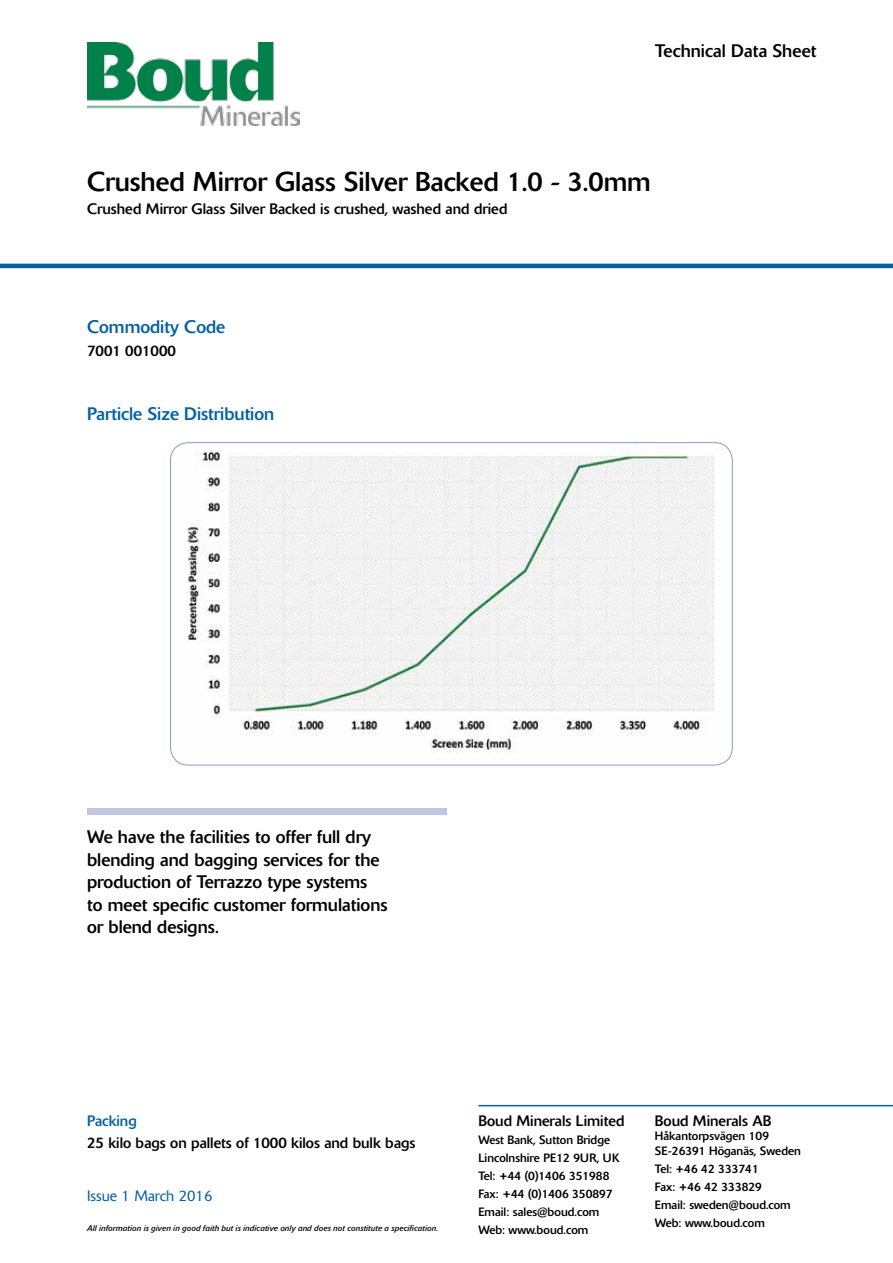
<style>
.page{position:relative;width:893px;height:1263px;background:#fff}
.page>*{position:absolute;margin:0;border:0;box-sizing:border-box;transform-origin:0 0}
.t1{font:27px "Delta";color:#000101}
.t2{font:18px/22.5px "Delta";color:#000101}
.t3{font:18px "Delta";color:#0360a4}
.t4{font:18px "Delta";color:#000}
.t5{font:15px "Delta";color:#000101}
.t6{font:300 15px "Delta";color:#0360a4}
.t7{font:15px "Delta";color:#0360a4}
.t8{font:12px/18px "Delta";color:#000}
.t9{font:12px/14.4px "Delta";color:#000101}
.t10{font:italic 8.25px "Delta";color:#000101}
.s1{color:#000101}
</style>
<div class="page">
<img style="left:87px;top:43px;width:213px;height:82px">
<hr style="left:0;top:264px;width:893px;height:4px;background:#0360a4">
<hr style="left:478px;top:1105px;width:415px;height:1px;background:#0360a4">
<img style="left:171px;top:443px;width:552px;height:318px">
<div style="left:87px;top:808px;width:359px;height:6px;background:#bec7e1"></div>
<h2 class="t4" style="left:655px;top:39px;width:163px">Technical Data Sheet</h2>
<h1 class="t1" style="left:87px;top:165px;width:565px">Crushed Mirror Glass Silver Backed 1.0 - 3.0mm</h1>
<p class="t5" style="left:87px;top:199px;width:422px">Crushed Mirror Glass Silver Backed is crushed, washed and dried</p>
<h2 class="t3" style="left:87px;top:316px;width:140px">Commodity Code</h2>
<p class="t5" style="left:87px;top:341px;width:90px">7001 001000</p>
<h2 class="t3" style="left:87px;top:403px;width:189px">Particle Size Distribution</h2>
<h2 class="t2" style="left:87px;top:826px;width:302px">We have the facilities to offer full dry blending and bagging services for the production of Terrazzo type systems<br>to meet specific customer formulations or blend designs.</h2>
<p class="t7" style="left:87px;top:1111px;width:51px">Packing</p>
<p class="t5" style="left:87px;top:1134px;width:330px">25 kilo bags on pallets of 1000 kilos and bulk bags</p>
<p class="t6" style="left:87px;top:1187px;width:127px">Issue 1 March 2016</p>
<p class="t10" style="left:87px;top:1223px;width:352px">All information is given in good faith but is indicative only and does not constitute a specification.</p>
<p class="t5" style="left:478px;top:1111px;width:148px">Boud Minerals Limited</p>
<p class="t8" style="left:478px;top:1131px;width:143px"><span class="s1">West Bank, Sutton Bridge<br>Lincolnshire PE12 9UR, UK<br>Tel: +44 (</span>0)1406 351988<br>Fax: +44 (0)1406 350897<br>Email: sales@boud.com<br>Web: www.boud.com</p>
<p class="t5" style="left:655px;top:1111px;width:118px">Boud Minerals AB</p>
<p class="t9" style="left:655px;top:1129px;width:148px">Håkantorpsvägen 109<br>SE-26391 Höganäs, Sweden</p>
<p class="t8" style="left:655px;top:1159px;width:137px"><span class="s1">Tel:</span> +46 42 333741<br>Fax: +46 42 333829<br>Email: sweden@boud.com<br>Web: www.boud.com</p>
</div>
